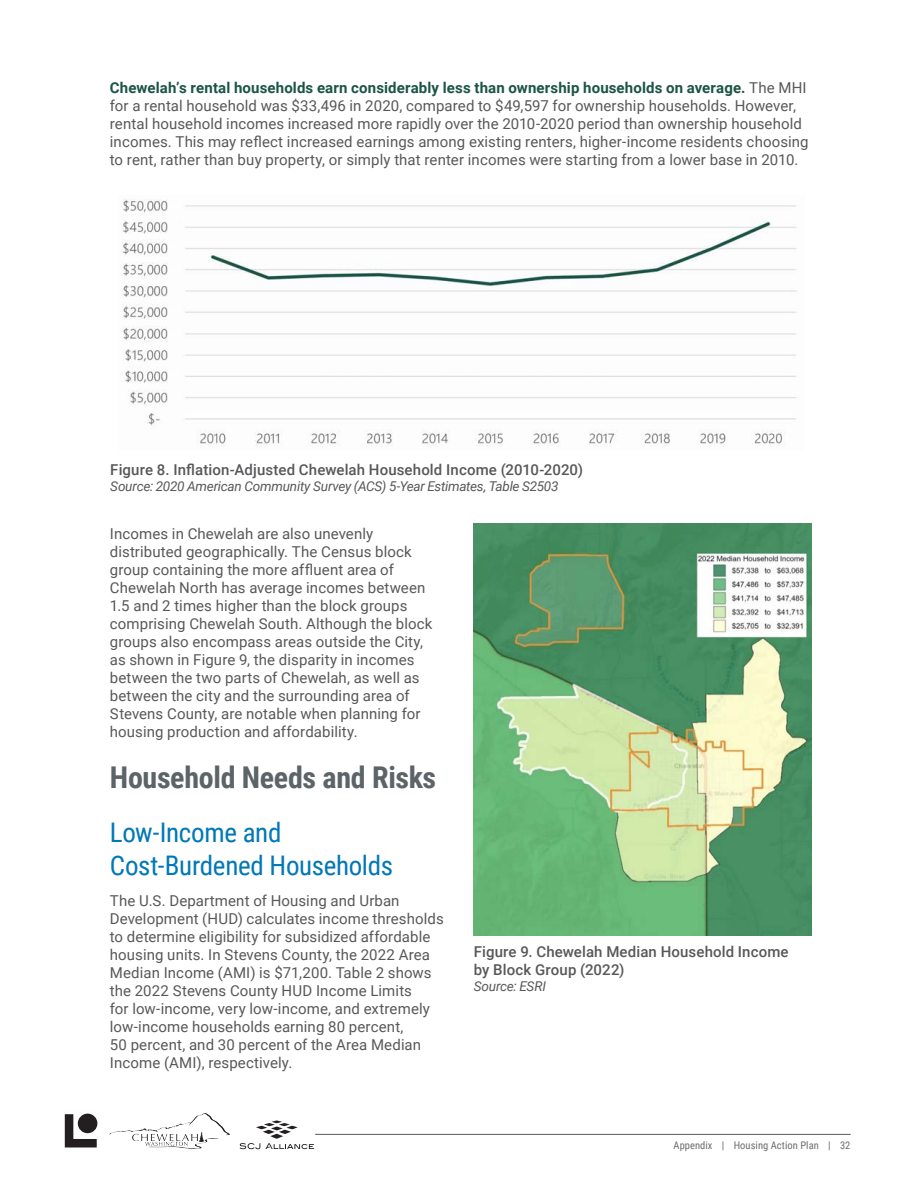
<style>
.page{position:relative;width:918px;height:1188px;background:#fff}
.page>*{position:absolute;margin:0;border:0;box-sizing:border-box;transform-origin:0 0}
.t1{font:700 30px "Roboto Condensed";letter-spacing:-.01em;color:#5c6467}
.t2{font:27px/33px "Roboto Condensed";letter-spacing:-.015em;color:#0078b7}
.t3{font:15px/18px "Roboto";letter-spacing:.005em;color:#57585a}
.t4{font:500 15px/18px "Roboto";letter-spacing:.01em;color:#57585a}
.t5{font:italic 13.5px "Roboto";letter-spacing:-.015em;color:#57585a}
.t6{font:10.5px "Roboto Condensed";letter-spacing:.005em;color:#6c6d70}
.s1{font-weight:700;color:#1b5445}
</style>
<div class="page">
<hr style="left:316px;top:1134px;width:534px;height:1px;background:#57585a">
<svg style="left:240px;top:1120px;width:74px;height:29px"></svg>
<img style="left:110px;top:1114px;width:119px;height:34px">
<svg style="left:65px;top:1114px;width:32px;height:34px"></svg>
<div style="left:78px;top:1114px;width:19px;height:19px;background:#231f20;border-radius:50%"></div>
<img style="left:122px;top:199px;width:675px;height:248px">
<img style="left:474px;top:524px;width:338px;height:412px">
<p class="t3" style="left:110px;top:78px;width:700px"><span class="s1">Chewelah’s rental households earn considerably less than ownership households on average.</span> The MHI for a rental household was $33,496 in 2020, compared to $49,597 for ownership households. However, rental household incomes increased more rapidly over the 2010-2020 period than ownership household incomes. This may reflect increased earnings among existing renters, higher-income residents choosing to rent, rather than buy property, or simply that renter incomes were starting from a lower base in 2010.</p>
<p class="t4" style="left:110px;top:460px;width:474px">Figure 8. Inflation-Adjusted Chewelah Household Income (2010-2020)</p>
<p class="t5" style="left:110px;top:477px;width:450px">Source: 2020 American Community Survey (ACS) 5-Year Estimates, Table S2503</p>
<p class="t3" style="left:110px;top:524px;width:324px">Incomes in Chewelah are also unevenly distributed geographically. The Census block group containing the more affluent area of Chewelah North has average incomes between 1.5 and 2 times higher than the block groups comprising Chewelah South. Although the block groups also encompass areas outside the City, as shown in Figure 9, the disparity in incomes between the two parts of Chewelah, as well as between the city and the surrounding area of Stevens County, are notable when planning for housing production and affordability.</p>
<p class="t1" style="left:110px;top:757px;width:328px">Household Needs and Risks</p>
<p class="t2" style="left:110px;top:814px;width:285px">Low-Income and<br>Cost-Burdened Households</p>
<p class="t3" style="left:110px;top:891px;width:335px">The U.S. Department of Housing and Urban Development (HUD) calculates income thresholds to determine eligibility for subsidized affordable housing units. In Stevens County, the 2022 Area Median Income (AMI) is $71,200. Table 2 shows the 2022 Stevens County HUD Income Limits<br>for low-income, very low-income, and extremely low-income households earning 80 percent,<br>50 percent, and 30 percent of the Area Median Income (AMI), respectively.</p>
<p class="t4" style="left:474px;top:942px;width:316px">Figure 9. Chewelah Median Household Income by Block Group (2022)</p>
<p class="t5" style="left:474px;top:977px;width:74px">Source: ESRI</p>
<p class="t6" style="left:738px;top:1134px;width:115px">Housing Action Plan | 7</p>
<p class="t6" style="left:674px;top:1138px;width:178px">Appendix | Housing Action Plan | 32</p>
</div>
